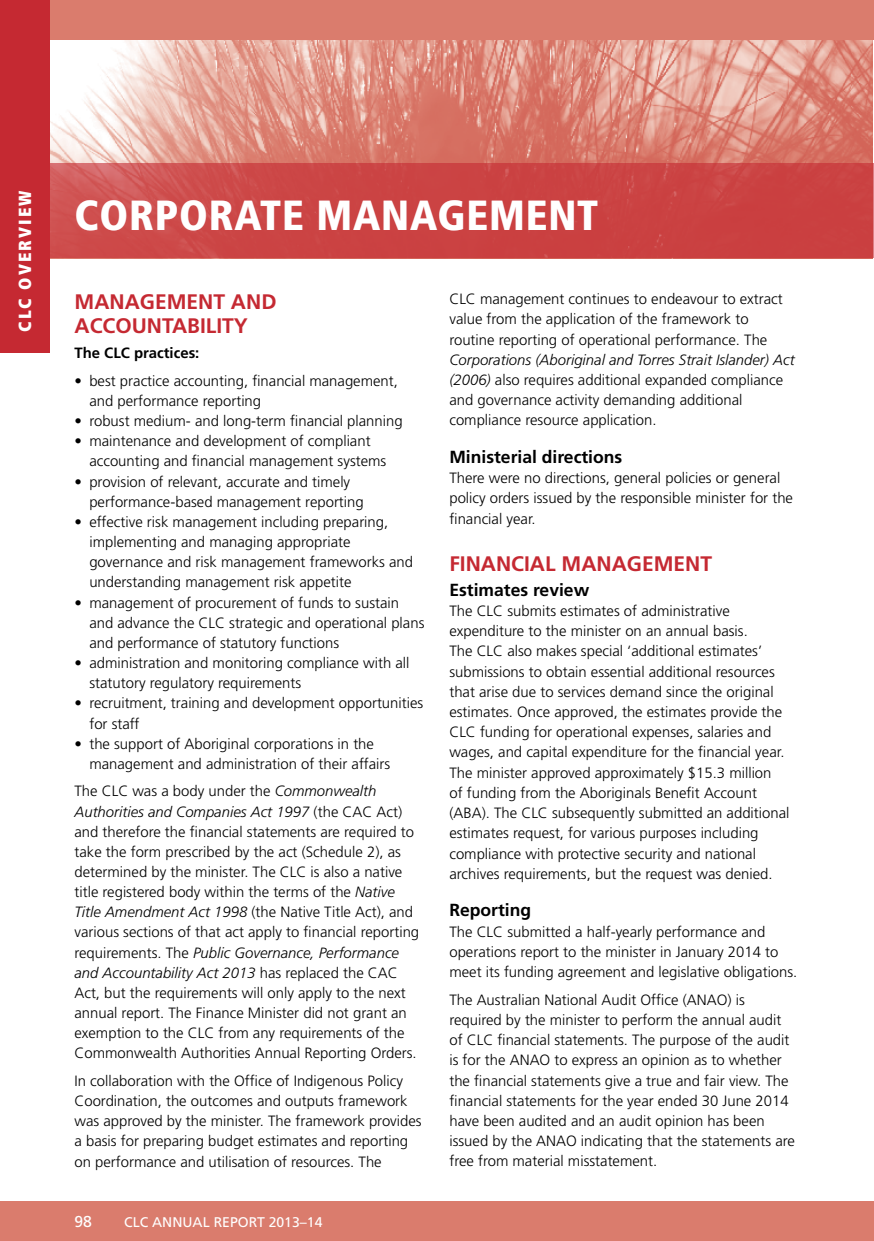
<style>
.page{position:relative;width:874px;height:1241px;background:#fff}
.page>*{position:absolute;margin:0;border:0;box-sizing:border-box;transform-origin:0 0}
.t1{font:900 condensed 42px "Frutiger LT";letter-spacing:.02em;color:#fff}
.t2{font:700 21px/24.5px "Frutiger LT";color:#c52932}
.t3{font:700 17.5px "Frutiger LT";color:#000}
.t4{font:900 condensed 17.5px "Frutiger LT";letter-spacing:.12em;color:#fff}
.t5{font:15.75px "Frutiger LT";color:#fff}
.t6{font:300 14.88px/20.1px "Frutiger LT";color:#000}
.t7{font:700 14.88px "Frutiger LT";color:#000}
.t8{font:14px "Frutiger LT";color:#fff}
.s1{font-style:italic}
</style>
<div class="page">
<hr style="left:873px;top:1200px;width:1px;height:40px;background:#da7c6d">
<div style="left:0;top:1200px;width:873px;height:40px;background:#da7c6d"></div>
<img style="left:50px;top:40px;width:822px;height:124px">
<div style="left:0;top:0;width:873px;height:40px;background:#da7c6d"></div>
<div style="left:0;top:0;width:50px;height:352px;background:#c52932"></div>
<svg style="left:50px;top:164px;width:823px;height:94px;background:#cb4545"></svg>
<p class="t4" style="left:14px;top:332px;width:143px;rotate:-90deg">CLC OVERVIEW</p>
<h1 class="t1" style="left:74px;top:190px;width:290px">DIRECTOR’S REPO</h1>
<h1 class="t1" style="left:415px;top:190px;width:47px">RAGT</h1>
<h1 class="t1" style="left:74px;top:190px;width:525px">CORPORATE MANAG EMENT</h1>
<h2 class="t2" style="left:74px;top:289px;width:201px">Managem ent and accountability</h2>
<p class="t7" style="left:74px;top:344px;width:126px">The CLC practices:</p>
<p class="t6" style="left:89px;top:371px;width:310px;text-indent:-15px">• best practice accounting, financial management, and performance reporting</p>
<p class="t6" style="left:74px;top:411px;width:329px">• robust medium- and long-term financial planning</p>
<p class="t6" style="left:89px;top:431px;width:298px;text-indent:-15px">• maintenance and development of compliant accounting and financial management systems</p>
<p class="t6" style="left:89px;top:471px;width:276px;text-indent:-15px">• provision of relevant, accurate and timely performance-based management reporting</p>
<p class="t6" style="left:89px;top:512px;width:325px;text-indent:-15px">• effective risk management including preparing, implementing and managing appropriate governance and risk management frameworks and understanding management risk appetite</p>
<p class="t6" style="left:89px;top:592px;width:336px;text-indent:-15px">• management of procurement of funds to sustain and advance the CLC strategic and operational plans and performance of statutory functions</p>
<p class="t6" style="left:89px;top:653px;width:321px;text-indent:-15px">• administration and monitoring compliance with all statutory regulatory requirements</p>
<p class="t6" style="left:89px;top:693px;width:335px;text-indent:-15px">• recruitment, training and development opportunities for staff</p>
<p class="t6" style="left:89px;top:733px;width:302px;text-indent:-15px">• the support of Aboriginal corporations in the management and administration of their affairs</p>
<p class="t6" style="left:74px;top:781px;width:346px">The CLC was a body under the <span class="s1">Commonwealth Authorities and Companies Act 1997</span> (the CAC Act) and therefore the financial statements are required to take the form prescribed by the act (Schedule 2), as determined by the minister. The CLC is also a native title registered body within the terms of the <span class="s1">Native Title Amendment Act 1998</span> (the Native Title Act), and various sections of that act apply to financial reporting requirements. The <span class="s1">Public Governance, Performance and Accountability Act 2013</span> has replaced the CAC Act, but the requirements will only apply to the next annual report. The Finance Minister did not grant an exemption to the CLC from any requirements of the Commonwealth Authorities Annual Reporting Orders.</p>
<p class="t6" style="left:74px;top:1070px;width:348px">In collaboration with the Office of Indigenous Policy Coordination, the outcomes and outputs framework was approved by the minister. The framework provides a basis for preparing budget estimates and reporting on performance and utilisation of resources. The</p>
<p class="t5" style="left:74px;top:1211px;width:19px">98</p>
<p class="t8" style="left:124px;top:1213px;width:200px">CLC ANNUAL REPORT 2013–14</p>
<p class="t6" style="left:449px;top:289px;width:335px">CLC management continues to endeavour to extract value from the application of the framework to routine reporting of operational performance. The</p>
<p class="t6" style="left:449px;top:350px;width:346px"><span class="s1">Corporations (Aboriginal and Torres Strait Islander) Act (2006)</span> also requires additional expanded compliance and governance activity demanding additional compliance resource application.</p>
<p class="t3" style="left:449px;top:446px;width:174px">Ministerial directions</p>
<p class="t6" style="left:449px;top:468px;width:345px">There were no directions, general policies or general policy orders issued by the responsible minister for the financial year.</p>
<h2 class="t2" style="left:449px;top:551px;width:260px">Financial managem ent</h2>
<p class="t3" style="left:449px;top:579px;width:141px">Estimates review</p>
<p class="t6" style="left:449px;top:601px;width:341px">The CLC submits estimates of administrative expenditure to the minister on an annual basis.<br>The CLC also makes special ‘additional estimates’ submissions to obtain essential additional resources that arise due to services demand since the original estimates. Once approved, the estimates provide the CLC funding for operational expenses, salaries and wages, and capital expenditure for the financial year.<br>The minister approved approximately $15.3 million<br>of funding from the Aboriginals Benefit Account (ABA). The CLC subsequently submitted an additional estimates request, for various purposes including compliance with protective security and national archives requirements, but the request was denied.</p>
<p class="t3" style="left:449px;top:899px;width:83px">Reporting</p>
<p class="t6" style="left:449px;top:921px;width:349px">The CLC submitted a half-yearly performance and operations report to the minister in January 2014 to meet its funding agreement and legislative obligations.</p>
<p class="t6" style="left:449px;top:989px;width:347px">The Australian National Audit Office (ANAO) is required by the minister to perform the annual audit of CLC financial statements. The purpose of the audit is for the ANAO to express an opinion as to whether the financial statements give a true and fair view. The financial statements for the year ended 30 June 2014 have been audited and an audit opinion has been issued by the ANAO indicating that the statements are free from material misstatement.</p>
</div>
